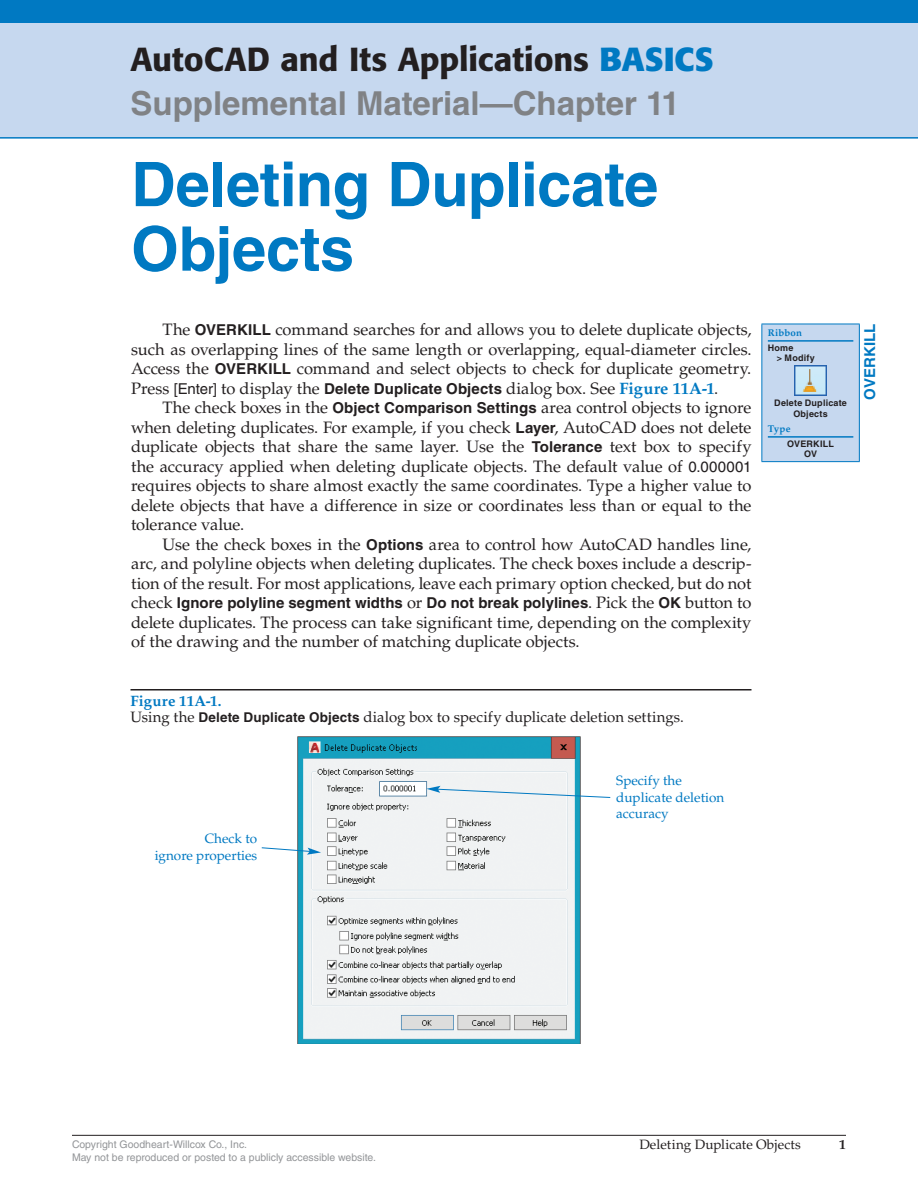
<style>
.page{position:relative;width:918px;height:1188px;background:#fff}
.page>*{position:absolute;margin:0;border:0;box-sizing:border-box;transform-origin:0 0}
.t1{font:700 61.5px/64.5px "Helvetica LT Std";letter-spacing:-.01em;color:#0079c2}
.t2{font:500 33px "Formata";letter-spacing:-.005em;color:#231f20}
.t3{font:700 33px "Helvetica LT Std";color:#808285}
.t4{font:16.5px/19.5px "Palatino";letter-spacing:-.005em;color:#231f20;text-align:justify}
.t5{font:15px/16.5px "Palatino";color:#231f20}
.t6{font:700 15px "Helvetica LT Std";letter-spacing:.005em;color:#231f20}
.t7{font:700 15px "Helvetica LT Std";letter-spacing:.005em;color:#0079c2}
.t8{font:13.5px/16.5px "Palatino";color:#0079c2}
.t9{font:13.5px "Palatino LT Std";letter-spacing:.01em;color:#231f20}
.t10{font:700 13.5px "Palatino LT Std";color:#231f20}
.t11{font:10.5px "Helvetica LT Std";color:#939598}
.t12{font:700 9.75px "Palatino";letter-spacing:.015em;color:#0079c2}
.t13{font:700 9px/10.5px "Helvetica LT Std";letter-spacing:.025em;color:#231f20;text-align:center}
.s1{font-weight:700;color:#0079c2}
.s2{font-family:"Helvetica LT Std";font-weight:700;font-size:15px}
.s3{font-family:"Helvetica LT Std";font-size:15px}
.s4{font-family:"Palatino";font-weight:400;font-size:16.5px}
.s5{font-family:"Helvetica LT Std";font-weight:700;font-size:13.5px}
</style>
<div class="page">
<div style="left:0;top:22px;width:918px;height:117px;background:#c6d8ef"></div>
<div style="left:0;top:0;width:918px;height:22px;background:#0079c2"></div>
<hr style="left:72px;top:1135px;width:774px;height:1px;background:#231f20">
<div style="left:762px;top:324px;width:97px;height:138px;background:#c6d8ef"></div>
<hr style="left:761px;top:324px;width:99px;height:1px;background:#0079c2">
<hr style="left:761px;top:324px;width:1px;height:137px;background:#0079c2">
<hr style="left:859px;top:324px;width:1px;height:137px;background:#0079c2">
<hr style="left:761px;top:461px;width:99px;height:1px;background:#0079c2">
<hr style="left:768px;top:340px;width:85px;height:2px;background:#0079c2">
<hr style="left:768px;top:436px;width:85px;height:2px;background:#0079c2">
<img style="left:794px;top:366px;width:33px;height:30px">
<hr style="left:130px;top:689px;width:622px;height:2px;background:#231f20">
<img style="left:298px;top:736px;width:282px;height:308px">
<svg style="left:427px;top:786px;width:184px;height:12px"></svg>
<svg style="left:261px;top:847px;width:60px;height:8px"></svg>
<h2 class="t2" style="left:130px;top:39px;width:585px">AutoCAD and Its Applications <span class="s1">BASICS</span></h2>
<h2 class="t3" style="left:130px;top:83px;width:551px">Supplemental Material—Chapter 11</h2>
<h1 class="t1" style="left:131px;top:151px;width:529px">Deleting Duplicate<br>Objects</h1>
<p class="t4" style="left:131px;top:320px;width:622px;text-indent:32px">The <span class="s2">OVERKILL</span> command searches for and allows you to delete duplicate objects, such as overlapping lines of the same length or overlapping, equal-diameter circles.<br>Access the <span class="s2">OVERKILL</span> command and select objects to check for duplicate geometry.<br>Press <span class="s3">[Enter]</span> to display the <span class="s2">Delete Duplicate Objects</span> dialog box. See <span class="s1">Figure 11A-1</span>.</p>
<p class="t4" style="left:131px;top:398px;width:622px;text-indent:31px">The check boxes in the <span class="s2">Object Comparison Settings</span> area control objects to ignore when deleting duplicates. For example, if you check <span class="s2">Layer</span>, AutoCAD does not delete duplicate objects that share the same layer. Use the <span class="s2">Tolerance</span> text box to specify the accuracy applied when deleting duplicate objects. The default value of <span class="s3">0.000001 </span>requires objects to share almost exactly the same coordinates. Type a higher value to delete objects that have a difference in size or coordinates less than or equal to the tolerance value.</p>
<p class="t4" style="left:131px;top:535px;width:622px;text-indent:32px">Use the check boxes in the <span class="s2">Options</span> area to control how AutoCAD handles line, arc, and polyline objects when deleting duplicates. The check boxes include a descrip&shy;tion of the result. For most applications, leave each primary option checked, but do not</p>
<p class="t6" style="left:131px;top:594px;width:622px"><span class="s4">check</span> Ignore polyline segment widths <span class="s4">or</span> Do not break polylines<span class="s4">. Pick the</span> OK <span class="s4">button to</span></p>
<p class="t4" style="left:131px;top:613px;width:622px">delete duplicates. The process can take significant time, depending on the complexity of the drawing and the number of matching duplicate objects.</p>
<p class="t12" style="left:768px;top:327px;width:36px">Ribbon</p>
<p class="t13" style="left:777px;top:342px;width:40px;text-align:left;text-indent:-9px">Home<br>&gt; Modify</p>
<p class="t13" style="left:774px;top:398px;width:74px">Delete Duplicate<br>Objects</p>
<p class="t12" style="left:768px;top:423px;width:24px">Type</p>
<p class="t13" style="left:787px;top:438px;width:48px">OVERKILL<br>OV</p>
<p class="t5" style="left:130px;top:692px;width:555px"><span class="s1">Figure 11A-1.<br></span>Using the <span class="s5">Delete Duplicate Objects</span> dialog box to specify duplicate deletion settings.</p>
<p class="t7" style="left:861px;top:400px;width:78px;rotate:-90deg">OVERKILL</p>
<p class="t8" style="left:155px;top:831px;width:104px;text-align:right">Check to<br>ignore properties</p>
<p class="t8" style="left:616px;top:773px;width:110px">Specify the duplicate deletion accuracy</p>
<p class="t11" style="left:72px;top:1138px;width:177px">Copyright Goodheart-Willcox Co., Inc.</p>
<p class="t9" style="left:639px;top:1137px;width:163px">Deleting Duplicate Objects</p>
<p class="t10" style="left:839px;top:1137px;width:8px">1</p>
<p class="t11" style="left:72px;top:1151px;width:306px">May not be reproduced or posted to a publicly accessible website.</p>
</div>
